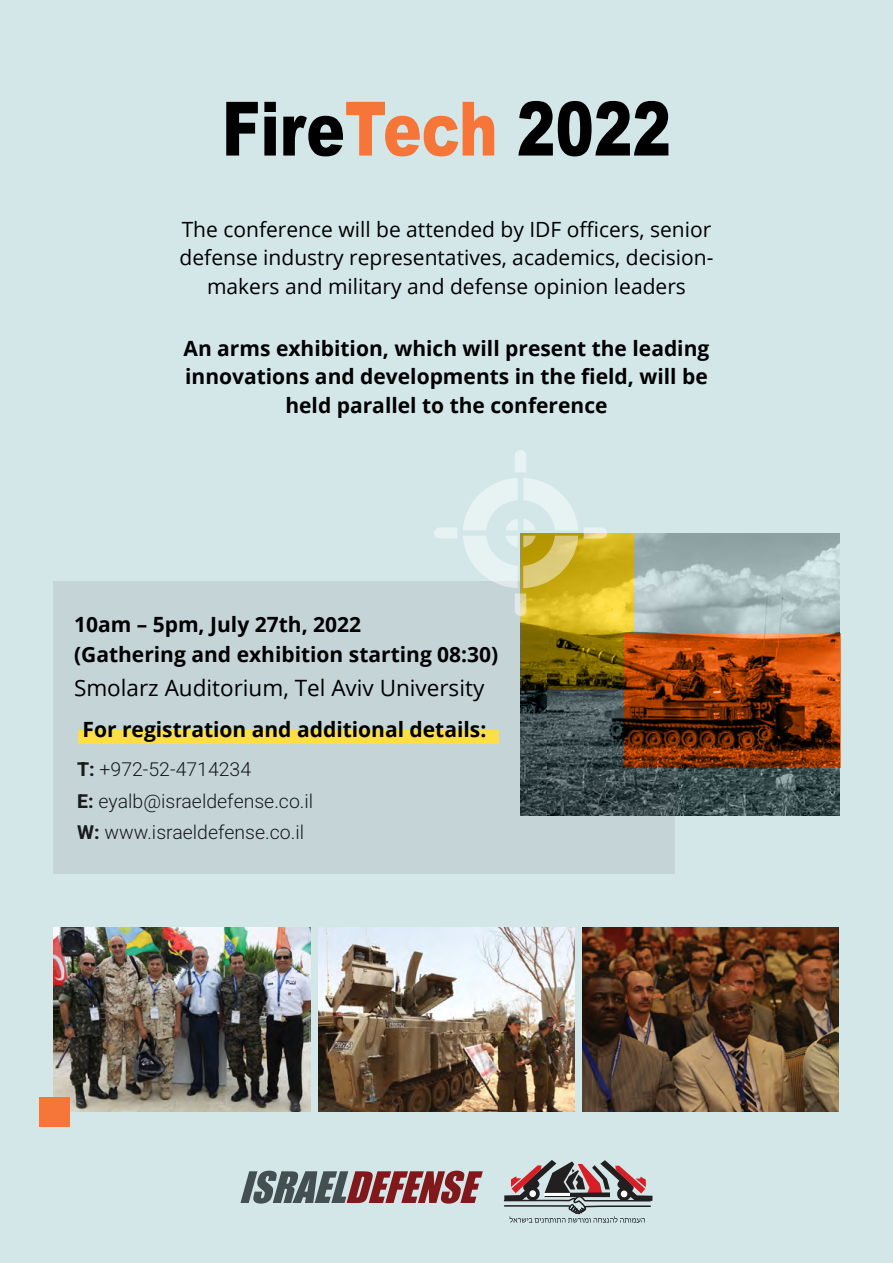
<style>
.page{position:relative;width:893px;height:1263px;background:#d3e7e9}
.page>*{position:absolute;margin:0;border:0;box-sizing:border-box;transform-origin:0 0}
.t1{font:900 75px "Arial";color:#000;scale:.77 1}
.t2{font:22.5px "Open Sans";color:#000}
.t3{font:700 21px/28.5px "Open Sans";color:#000}
.t4{font:21px "Open Sans";color:#000}
.t5{font:300 19.2px/31px "Heebo";color:#1a1a1a}
.s1{color:#f6763a}
.s2{font-weight:400}
</style>
<div class="page">
<div style="left:54px;top:581px;width:621px;height:292px;background:#c5d5d7"></div>
<div style="left:79px;top:730px;width:420px;height:13px;background:#fdde45"></div>
<svg style="left:503px;top:1160px;width:149px;height:63px"></svg>
<svg style="left:240px;top:1170px;width:243px;height:33px"></svg>
<img style="left:521px;top:533px;width:319px;height:283px">
<svg style="left:434px;top:528px;width:23px;height:10px"></svg>
<svg style="left:463px;top:450px;width:144px;height:166px"></svg>
<img style="left:54px;top:927px;width:256px;height:185px">
<img style="left:318px;top:927px;width:257px;height:185px">
<img style="left:582px;top:927px;width:257px;height:185px">
<div style="left:39px;top:1097px;width:30px;height:29px;background:#f6763a"></div>
<h1 class="t1" style="left:222px;top:74px;width:585px">Fire<span class="s1">Tech</span> 2022</h1>
<p class="t4" style="left:182px;top:215px;width:531px">The conference will be attended by IDF officers, senior</p>
<p class="t4" style="left:207px;top:272px;width:480px">makers and military and defense opinion leaders</p>
<p class="t4" style="left:180px;top:243px;width:535px">defense industry representatives, academics, decision-</p>
<p class="t3" style="left:184px;top:333px;width:527px;text-align:center">An arms exhibition, which will present the leading innovations and developments in the field, will be held parallel to the conference</p>
<p class="t3" style="left:74px;top:609px;width:426px;line-height:30px">10am – 5pm, July 27th, 2022<br>(Gathering and exhibition starting 08:30(</p>
<p class="t2" style="left:74px;top:672px;width:412px">Smolarz Auditorium, Tel Aviv University</p>
<p class="t3" style="left:83px;top:714px;width:405px">For registration and additional details:</p>
<p class="t5" style="left:77px;top:754px;width:238px"><span class="s2">T:</span> +972-52-4714234<br><span class="s2">:E</span> eyalb@israeldefense.co i l.<br><span class="s2">W:</span> www.israeldefense.co i l.</p>
</div>
